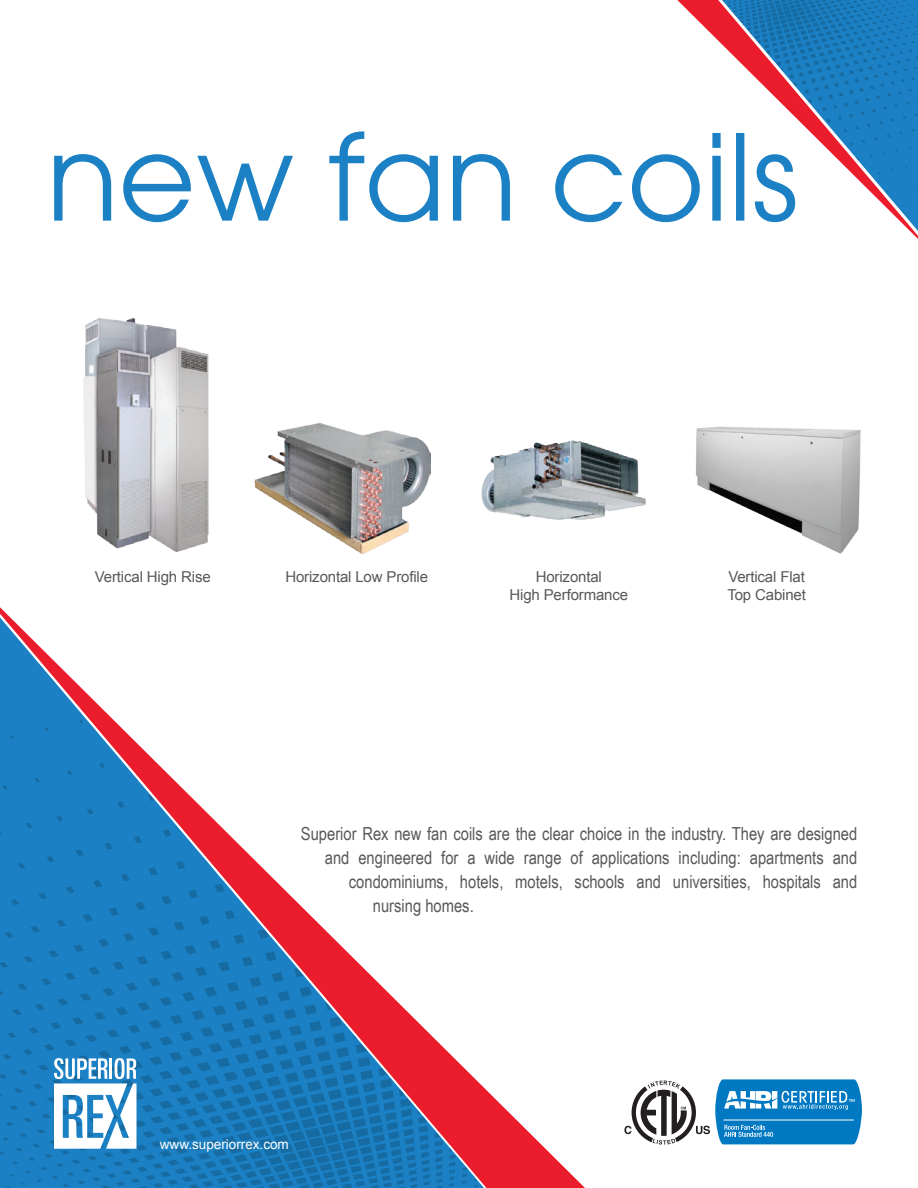
<style>
.page{position:relative;width:918px;height:1188px;background:#fff}
.page>*{position:absolute;margin:0;border:0;box-sizing:border-box;transform-origin:0 0}
.t1{font:118.5px "Avant Garde";color:#1b81c4}
.Rex_Big_Paragraph{font:18px "Arial Narrow";color:#57585a}
.Rex_Big_Headline{font:15px/18px "Arial";letter-spacing:-.01em;color:#57585a;text-align:center}
.t2{font:13.5px "Arial";color:#fff}
</style>
<div class="page">
<svg style="left:0;top:607px;width:585px;height:581px"></svg>
<svg style="left:0;top:636px;width:443px;height:552px"></svg>
<svg style="left:677px;top:0;width:241px;height:239px"></svg>
<img style="left:83px;top:318px;width:126px;height:234px">
<img style="left:696px;top:426px;width:165px;height:128px">
<img style="left:255px;top:423px;width:175px;height:131px">
<img style="left:481px;top:440px;width:165px;height:80px">
<svg style="left:624px;top:1079px;width:238px;height:66px"></svg>
<h1 class="t1" style="left:46px;top:107px;width:753px">new fan coils</h1>
<p class="Rex_Big_Headline" style="left:95px;top:568px;width:117px">Vertical High Rise</p>
<p class="Rex_Big_Headline" style="left:285px;top:568px;width:144px">Horizontal Low Profile</p>
<p class="Rex_Big_Headline" style="left:510px;top:568px;width:120px">Horizontal<br>High Performance</p>
<p class="Rex_Big_Headline" style="left:727px;top:568px;width:80px;text-align:left">Vertical Flat<br>Top Cabinet</p>
<p class="Rex_Big_Paragraph" style="left:301px;top:821px;width:558px">Superior Rex new fan coils are the clear choice in the industry. They are designed</p>
<p class="Rex_Big_Paragraph" style="left:325px;top:845px;width:534px">and engineered for a wide range of applications including: apartments and</p>
<p class="Rex_Big_Paragraph" style="left:349px;top:869px;width:510px">condominiums, hotels, motels, schools and universities, hospitals and</p>
<p class="Rex_Big_Paragraph" style="left:373px;top:893px;width:102px">nursing homes.</p>
<p class="t2" style="left:160px;top:1135px;width:131px">www.superiorrex.com</p>
</div>
